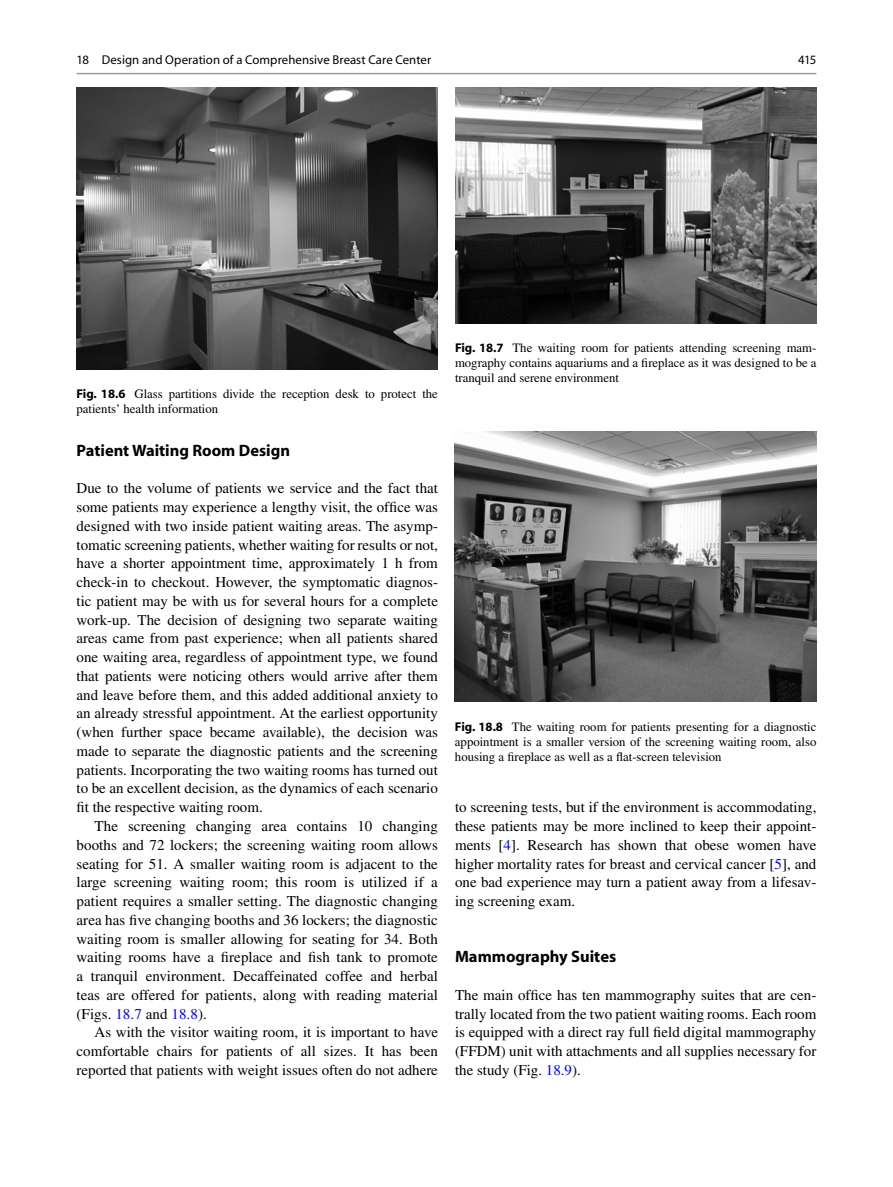
<style>
.page{position:relative;width:893px;height:1187px;background:#fff}
.page>*{position:absolute;margin:0;border:0;box-sizing:border-box;transform-origin:0 0}
.t1{font:700 16.5px "Myriad";color:#000}
.t2{font:15px/18.8px "Times";color:#000;text-align:justify}
.t3{font:12.75px/15px "Times";color:#000;text-align:justify}
.t4{font:12.75px "Myriad";letter-spacing:.005em;color:#000}
.s1{font-family:"Myriad";font-weight:700}
.s2{color:#0000fa}
</style>
<div class="page">
<img style="left:77px;top:88px;width:361px;height:281px">
<img style="left:455px;top:88px;width:361px;height:235px">
<img style="left:455px;top:431px;width:361px;height:271px">
<hr style="left:77px;top:73px;width:739px;height:1px;background:#9c9c9c">
<p class="t4" style="left:77px;top:55px;width:356px">18 Design and Operation of a Comprehensive Breast Care Center</p>
<p class="t4" style="left:798px;top:55px;width:20px">415</p>
<p class="t3" style="left:77px;top:388px;width:363px"><span class="s1">Fig. 18.6</span> Glass partitions divide the reception desk to protect the patients’ health information</p>
<p class="t1" style="left:77px;top:444px;width:215px">Patient Waiting Room Design</p>
<p class="t2" style="left:77px;top:480px;width:363px">Due to the volume of patients we service and the fact that some patients may experience a lengthy visit, the office was designed with two inside patient waiting areas. The asymp&shy;tomatic screening patients, whether waiting for results or not, have a shorter appointment time, approximately 1 h from check-in to checkout. However, the symptomatic diagnos&shy;tic patient may be with us for several hours for a complete work-up. The decision of designing two separate waiting areas came from past experience; when all patients shared one waiting area, regardless of appointment type, we found that patients were noticing others would arrive after them and leave before them, and this added additional anxiety to an already stressful appointment. At the earliest opportunity (when further space became available), the decision was made to separate the diagnostic patients and the screening patients. Incorporating the two waiting rooms has turned out to be an excellent decision, as the dynamics of each scenario fit the respective waiting room.</p>
<p class="t2" style="left:77px;top:818px;width:363px;text-indent:18px">The screening changing area contains 10 changing booths and 72 lockers; the screening waiting room allows seating for 51. A smaller waiting room is adjacent to the large screening waiting room; this room is utilized if a patient requires a smaller setting. The diagnostic changing area has five changing booths and 36 lockers; the diagnostic waiting room is smaller allowing for seating for 34. Both waiting rooms have a fireplace and fish tank to promote a tranquil environment. Decaffeinated coffee and herbal teas are offered for patients, along with reading material (Figs. <span class="s2">18.7</span> and <span class="s2">18.8</span> ).</p>
<p class="t2" style="left:77px;top:1024px;width:363px;text-indent:18px">As with the visitor waiting room, it is important to have comfortable chairs for patients of all sizes. It has been reported that patients with weight issues often do not adhere</p>
<p class="t3" style="left:455px;top:341px;width:363px"><span class="s1">Fig. 18.7</span> The waiting room for patients attending screening mam&shy;mography contains aquariums and a fireplace as it was designed to be a tranquil and serene environment</p>
<p class="t3" style="left:455px;top:720px;width:363px"><span class="s1">Fig. 18.8</span> The waiting room for patients presenting for a diagnostic appointment is a smaller version of the screening waiting room, also housing a fireplace as well as a flat-screen television</p>
<p class="t2" style="left:455px;top:799px;width:363px">to screening tests, but if the environment is accommodating, these patients may be more inclined to keep their appoint&shy;ments [ <span class="s2">4</span> ]. Research has shown that obese women have higher mortality rates for breast and cervical cancer [ <span class="s2">5</span> ], and one bad experience may turn a patient away from a lifesav&shy;ing screening exam.</p>
<p class="t1" style="left:455px;top:950px;width:163px">Mammography Suites</p>
<p class="t2" style="left:455px;top:986px;width:363px">The main office has ten mammography suites that are cen&shy;trally located from the two patient waiting rooms. Each room is equipped with a direct ray full field digital mammography (FFDM) unit with attachments and all supplies necessary for the study (Fig. <span class="s2">18.9</span> ).</p>
</div>
